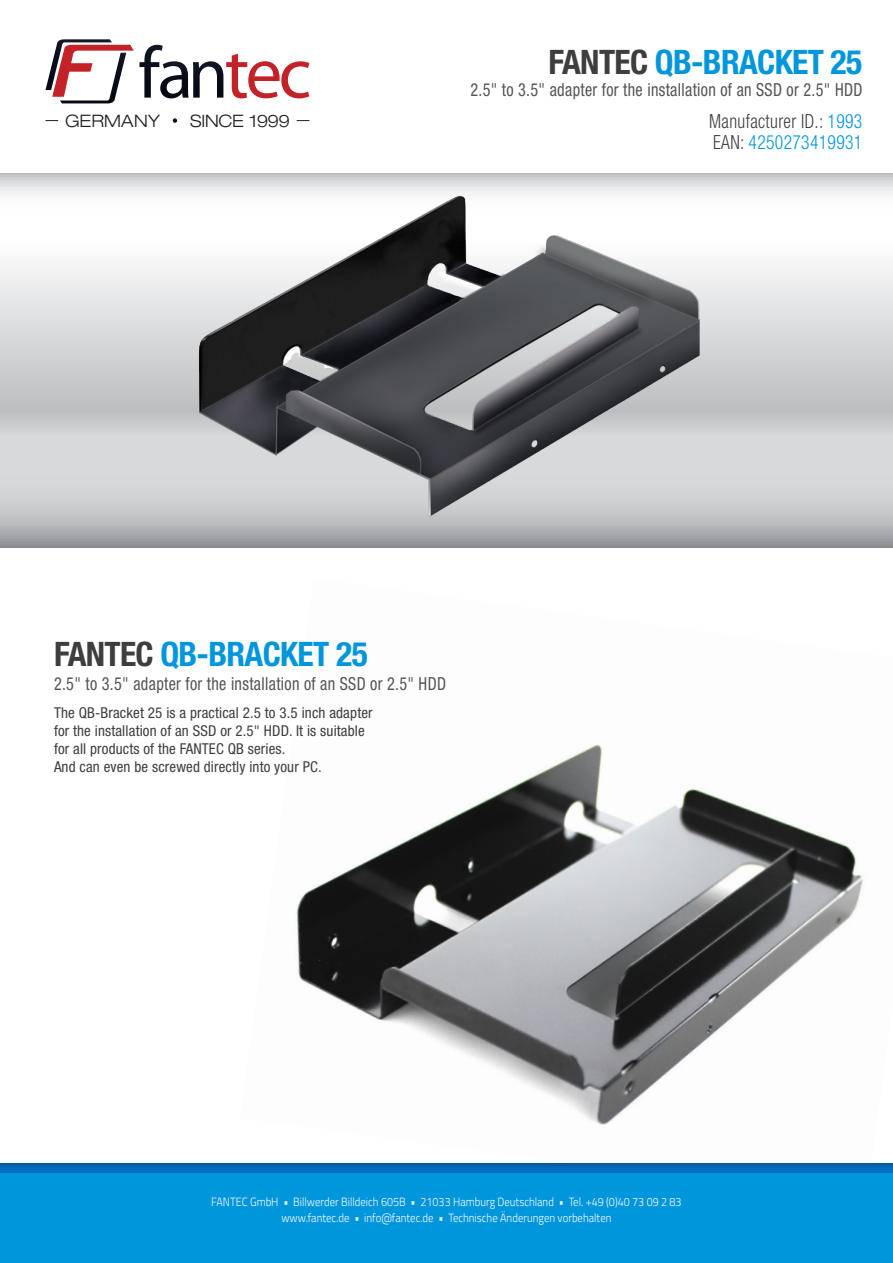
<style>
.page{position:relative;width:893px;height:1263px;background:#fff}
.page>*{position:absolute;margin:0;border:0;box-sizing:border-box;transform-origin:0 0}
.t1{font:700 condensed 33.75px "Helvetica Neue LT Pro";letter-spacing:-.02em;color:#0096db}
.t2{font:300 condensed 19.5px/21px "Helvetica Neue LT Pro";letter-spacing:.02em;color:#3e3e3f;scale:.9 1}
.t3{font:condensed 18px "Helvetica Neue LT Pro";letter-spacing:.02em;color:#545557;scale:.9 1}
.t4{font:300 expanded 17.25px "Helvetica Neue LT Pro";letter-spacing:-.02em;color:#231f20}
.t5{font:300 expanded 17.25px "Helvetica Neue LT Pro";color:#231f20}
.t6{font:condensed 15px/18px "Helvetica Neue LT Pro";letter-spacing:.01em;color:#3e3e3f}
.t7{font:300 12px/16.5px "Titillium";color:#fff;text-align:center;scale:.9 1}
.s1{color:#3e3e3f}
.s2{color:#0096db}
</style>
<div class="page">
<img style="left:296px;top:744px;width:568px;height:381px">
<div style="left:0;top:1163px;width:893px;height:100px;background:#0096db"></div>
<svg style="left:0;top:1164px;width:893px;height:8px;background:#0069b8"></svg>
<hr style="left:0;top:1163px;width:893px;height:1px;background:#fff">
<svg style="left:0;top:173px;width:893px;height:374px"></svg>
<img style="left:165px;top:175px;width:573px;height:373px">
<svg style="left:45px;top:39px;width:264px;height:64px"></svg>
<svg style="left:173px;top:118px;width:4px;height:5px"></svg>
<svg style="left:45px;top:120px;width:13px;height:1px"></svg>
<svg style="left:297px;top:120px;width:12px;height:1px"></svg>
<p class="t5" style="left:65px;top:110px;width:96px">GERMANY</p>
<p class="t4" style="left:190px;top:110px;width:101px">SINCE 1999</p>
<h1 class="t1" style="left:548px;top:42px;width:315px"><span class="s1">FANTEC</span> QB-BRACKET 25</h1>
<h2 class="t2" style="left:709px;top:111px;width:172px">Manufacturer ID.: <span class="s2">1993<br></span>EAN: <span class="s2">4250273419931</span></h2>
<p class="t3" style="left:470px;top:79px;width:437px">2.5" to 3.5" adapter for the installation of an SSD or 2.5" HDD</p>
<h1 class="t1" style="left:54px;top:634px;width:315px"><span class="s1">FANTEC</span> QB-BRACKET 25</h1>
<p class="t6" style="left:54px;top:703px;width:320px">The QB-Bracket 25 is a practical 2.5 to 3.5 inch adapter for the installation of an SSD or 2.5" HDD. It is suitable for all products of the FANTEC QB series.<br>And can even be screwed directly into your PC.</p>
<p class="t3" style="left:54px;top:673px;width:437px">2.5" to 3.5" adapter for the installation of an SSD or 2.5" HDD</p>
<p class="t7" style="left:211px;top:1192px;width:524px">FANTEC GmbH • Billwerder Billdeich 605B • 21033 Hamburg Deutschland • Tel. +49 (0)40 73 09 2 83 www.fantec.de • info@fantec.de • Technische Änderungen vorbehalten</p>
</div>
